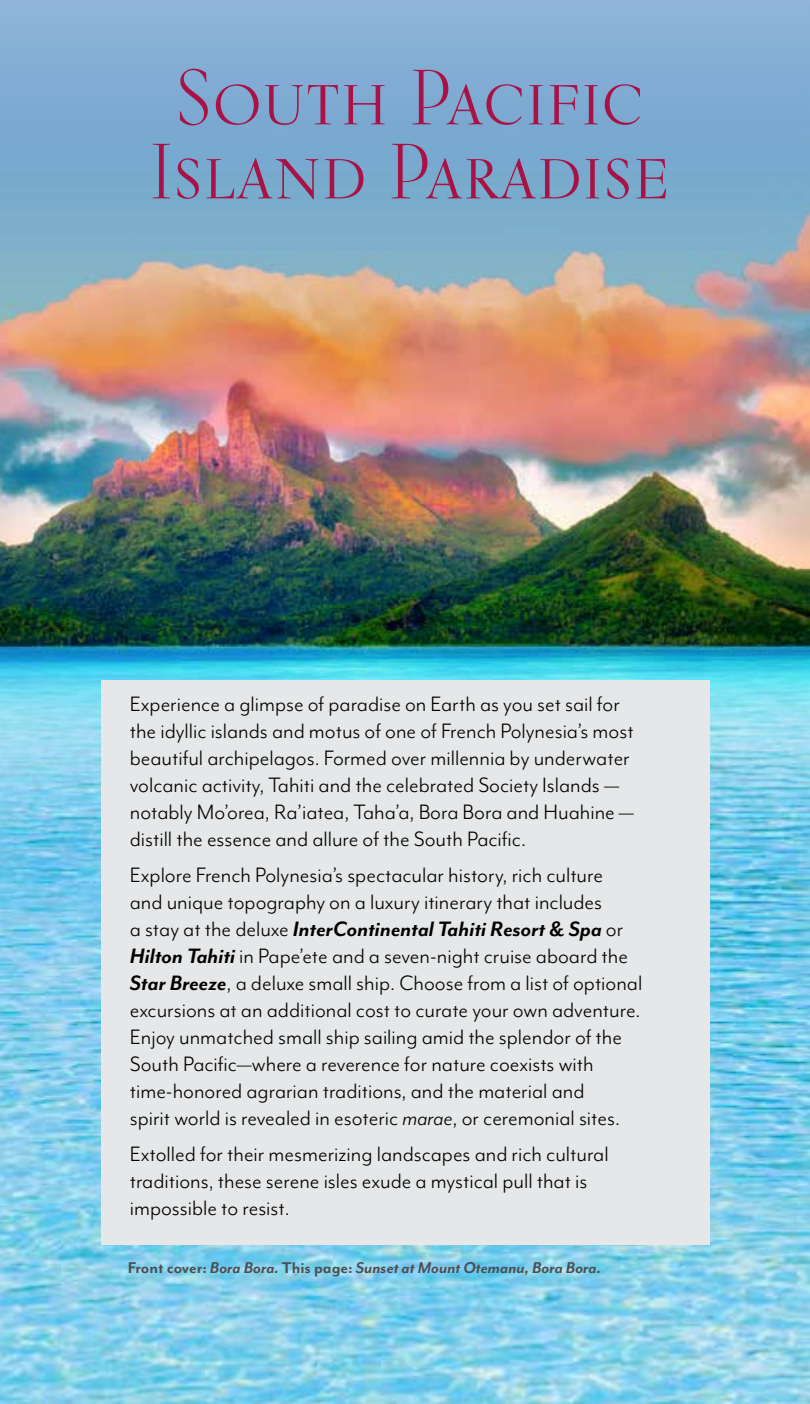
<style>
.page{position:relative;width:810px;height:1404px;background:#fff}
.page>*{position:absolute;margin:0;border:0;box-sizing:border-box;transform-origin:0 0}
.t1{font:78px/74px "Kumlien Pro";color:#a81246;text-align:center}
.t2{font:24px/27px "Mr Eaves Mod OT";color:#000}
.t3{font:italic 700 18px "Mr Eaves Mod OT";color:#4d4d4f}
.s1{font-weight:700;font-style:italic}
.s2{font-style:italic}
.s3{font-style:normal}
</style>
<div class="page">
<img style="left:0;top:0;width:810px;height:662px">
<img style="left:0;top:662px;width:810px;height:742px">
<div style="left:101px;top:680px;width:608px;height:565px;background:#e6e7e8"></div>
<h1 class="t1" style="left:149px;top:59px;width:523px">South Pacific<br>Island Paradise</h1>
<p class="t2" style="left:130px;top:691px;width:506px">Experience a glimpse of paradise on Earth as you set sail for the idyllic islands and motus of one of French Polynesia’s most beautiful archipelagos. Formed over millennia by underwater volcanic activity, Tahiti and the celebrated Society Islands — notably Mo’orea, Ra’iatea, Taha’a, Bora Bora and Huahine — distill the essence and allure of the South Pacific.</p>
<p class="t2" style="left:130px;top:862px;width:514px">Explore French Polynesia’s spectacular history, rich culture<br>and unique topography on a luxury itinerary that includes<br>a stay at the deluxe <span class="s1">InterContinental Tahiti Resort &amp; Spa</span> or <span class="s1">Hilton Tahiti</span> in Pape’ete and a seven-night cruise aboard the <span class="s1">Star Breeze</span>, a deluxe small ship. Choose from a list of optional excursions at an additional cost to curate your own adventure.<br>Enjoy unmatched small ship sailing amid the splendor of the South Pacific—where a reverence for nature coexists with time‑honored agrarian traditions, and the material and<br>spirit world is revealed in esoteric <span class="s2">marae</span>, or ceremonial sites.</p>
<p class="t2" style="left:130px;top:1141px;width:480px">Extolled for their mesmerizing landscapes and rich cultural traditions, these serene isles exude a mystical pull that is impossible to resist.</p>
<p class="t3" style="left:128px;top:1258px;width:475px"><span class="s3">Front cover:</span> Bora Bora. <span class="s3">This page:</span> Sunset at Mount Otemanu, Bora Bora.</p>
</div>
